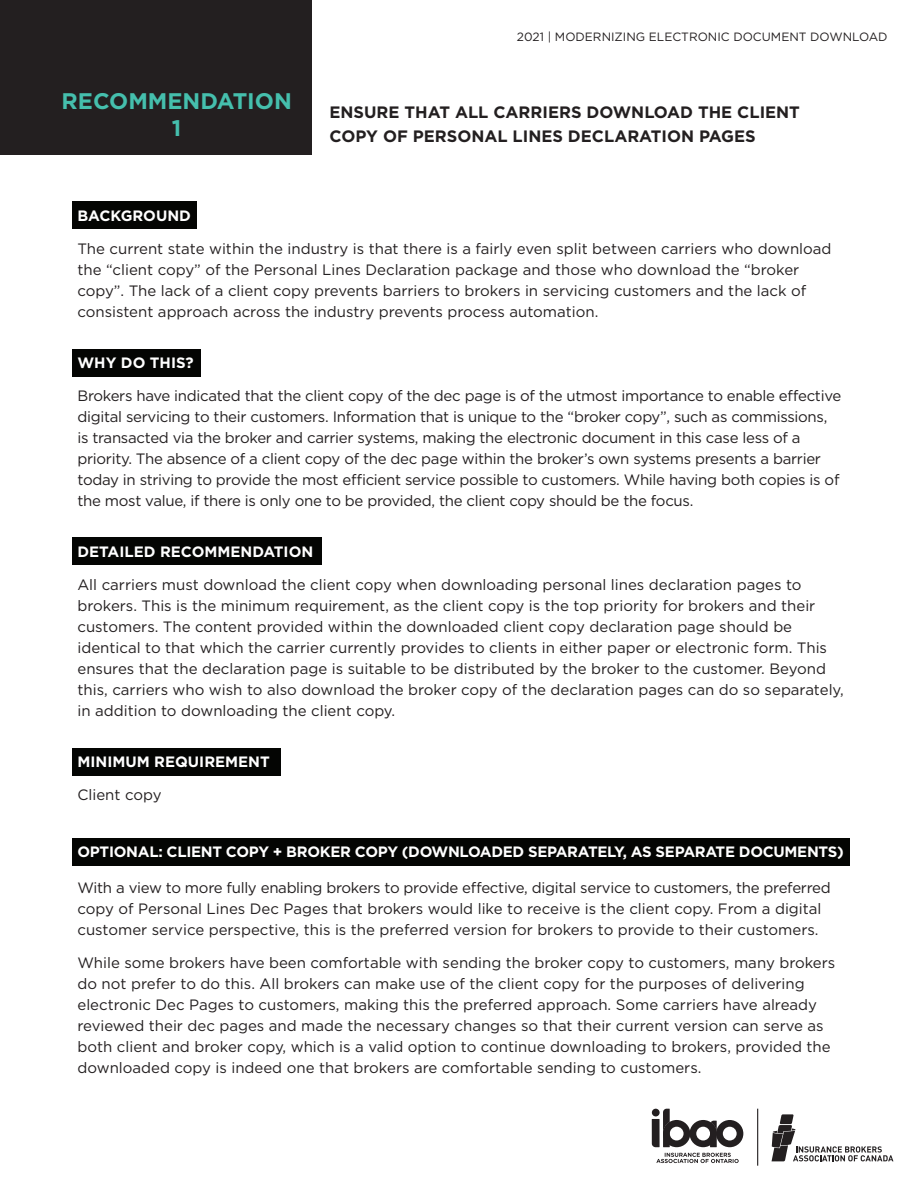
<style>
.page{position:relative;width:918px;height:1188px;background:#fff}
.page>*{position:absolute;margin:0;border:0;box-sizing:border-box;transform-origin:0 0}
.t1{font:700 22.5px/27px "Gotham";color:#45bfad;text-align:center}
.t2{font:700 16.5px/24px "Gotham";color:#231f20}
.t3{font:15px/21px "Gotham";color:#231f20}
.t4{font:15px/21px "Gotham";letter-spacing:-.02em;color:#231f20}
.t5{font:700 15px "Gotham";letter-spacing:-.02em;color:#fff}
.t6{font:700 15px "Gotham";color:#fff}
.t7{font:12px "Gotham";color:#231f20}
</style>
<div class="page">
<div style="left:72px;top:349px;width:128px;height:27px;background:#040503"></div>
<div style="left:72px;top:538px;width:249px;height:27px;background:#040503"></div>
<div style="left:72px;top:748px;width:208px;height:28px;background:#040503"></div>
<div style="left:72px;top:838px;width:778px;height:27px;background:#040503"></div>
<div style="left:72px;top:201px;width:124px;height:28px;background:#040503"></div>
<svg style="left:652px;top:1109px;width:91px;height:38px"></svg>
<div style="left:652px;top:1109px;width:8px;height:7px;background:#231f20;border-radius:50%"></div>
<svg style="left:657px;top:1153px;width:82px;height:10px"></svg>
<hr style="left:757px;top:1109px;width:1px;height:57px;background:#231f20">
<svg style="left:772px;top:1114px;width:121px;height:47px"></svg>
<div style="left:0;top:0;width:312px;height:154px;background:#231f20"></div>
<h1 class="t1" style="left:62px;top:88px;width:232px">RECOMMENDATION<br>1</h1>
<p class="t7" style="left:517px;top:29px;width:372px">2021 | MODERNIZING ELECTRONIC DOCUMENT DOWNLOAD</p>
<p class="t2" style="left:330px;top:100px;width:472px">ENSURE THAT ALL CARRIERS DOWNLOAD THE CLIENT<br>COPY OF PERSONAL LINES DECLARATION PAGES</p>
<p class="t6" style="left:77px;top:206px;width:115px">BACKGROUND</p>
<p class="t3" style="left:77px;top:238px;width:756px">The current state within the industry is that there is a fairly even split between carriers who download the “client copy” of the Personal Lines Declaration package and those who download the “broker copy”. The lack of a client copy prevents barriers to brokers in servicing customers and the lack of consistent approach across the industry prevents process automation.</p>
<p class="t6" style="left:77px;top:353px;width:118px">WHY DO THIS?</p>
<p class="t4" style="left:77px;top:385px;width:765px">Brokers have indicated that the client copy of the dec page is of the utmost importance to enable effective digital servicing to their customers. Information that is unique to the “broker copy”, such as commissions, is transacted via the broker and carrier systems, making the electronic document in this case less of a priority. The absence of a client copy of the dec page within the broker’s own systems presents a barrier today in striving to provide the most efficient service possible to customers. While having both copies is of the most value, if there is only one to be provided, the client copy should be the focus.</p>
<p class="t6" style="left:77px;top:542px;width:237px">DETAILED RECOMMENDATION</p>
<p class="t3" style="left:77px;top:574px;width:768px">All carriers must download the client copy when downloading personal lines declaration pages to brokers. This is the minimum requirement, as the client copy is the top priority for brokers and their customers. The content provided within the downloaded client copy declaration page should be identical to that which the carrier currently provides to clients in either paper or electronic form. This ensures that the declaration page is suitable to be distributed by the broker to the customer. Beyond this, carriers who wish to also download the broker copy of the declaration pages can do so separately, in addition to downloading the client copy.</p>
<p class="t6" style="left:77px;top:752px;width:194px">MINIMUM REQUIREMENT</p>
<p class="t3" style="left:77px;top:784px;width:86px">Client copy</p>
<p class="t5" style="left:77px;top:842px;width:768px">OPTIONAL: CLIENT COPY + BROKER COPY (DOWNLOADED SEPARATELY, AS SEPARATE DOCUMENTS)</p>
<p class="t3" style="left:77px;top:877px;width:755px">With a view to more fully enabling brokers to provide effective, digital service to customers, the preferred copy of Personal Lines Dec Pages that brokers would like to receive is the client copy. From a digital customer service perspective, this is the preferred version for brokers to provide to their customers.</p>
<p class="t3" style="left:77px;top:952px;width:759px">While some brokers have been comfortable with sending the broker copy to customers, many brokers do not prefer to do this. All brokers can make use of the client copy for the purposes of delivering electronic Dec Pages to customers, making this the preferred approach. Some carriers have already reviewed their dec pages and made the necessary changes so that their current version can serve as both client and broker copy, which is a valid option to continue downloading to brokers, provided the downloaded copy is indeed one that brokers are comfortable sending to customers.</p>
</div>
